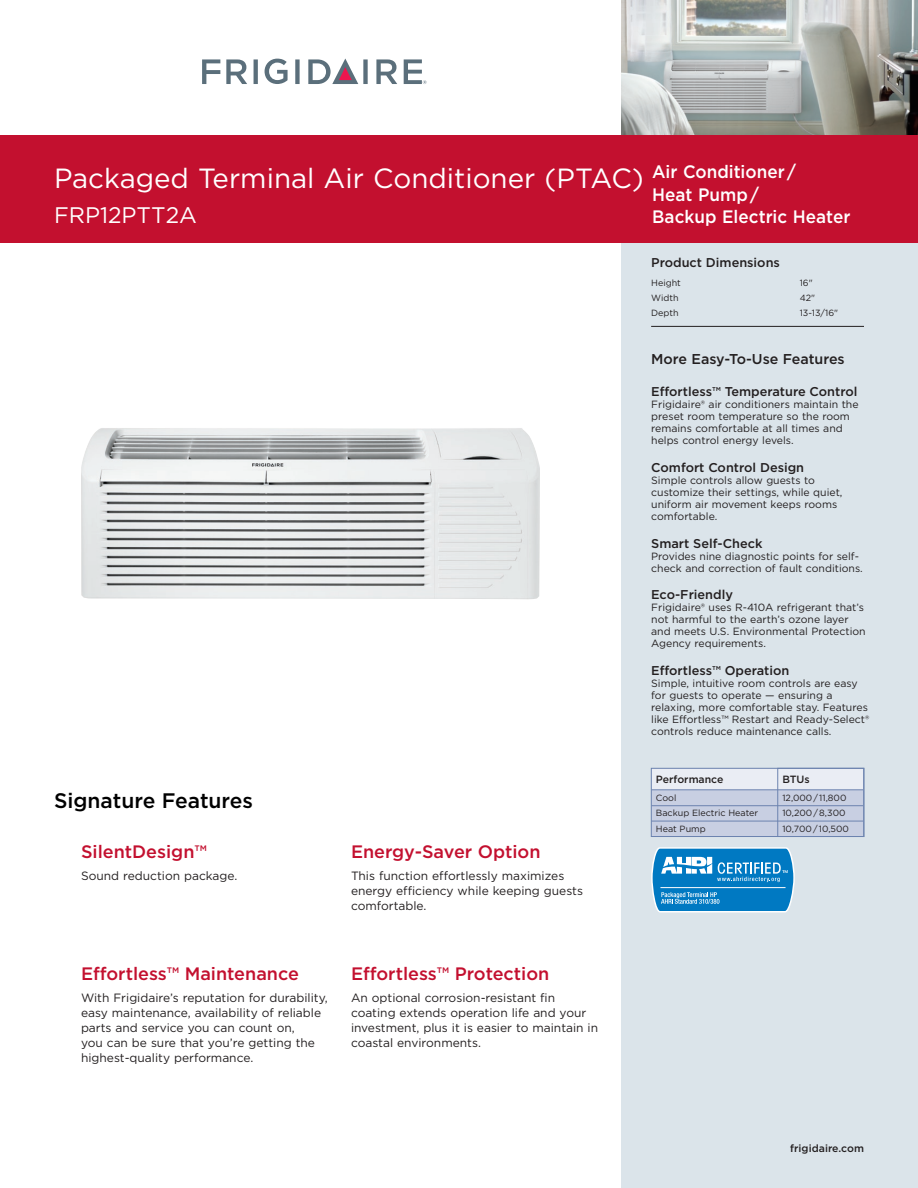
<style>
.page{position:relative;width:918px;height:1188px;background:#fff}
.page>*{position:absolute;margin:0;border:0;box-sizing:border-box;transform-origin:0 0}
.t1{font:27.75px "Gotham";color:#fff}
.t2{font:22.5px "Gotham";color:#fff}
.t3{font:500 21px "Gotham";color:#000}
.t4{font:500 18px "Gotham";color:#c3102f}
.t5{font:500 18px/22.5px "Gotham";color:#fff;scale:.95 1}
.t6{font:500 14.25px "Gotham";color:#231f20}
.t7{font:500 12.75px "Gotham";color:#231f20}
.t8{font:12px/15px "Gotham";color:#231f20}
.t9{font:10.5px/12px "Gotham";color:#231f20}
.t10{font:500 10.5px "Gotham";color:#231f20}
.t11{font:9px/15.3px "Gotham";color:#231f20}
</style>
<div class="page">
<div style="left:621px;top:0;width:297px;height:1188px;background:#dbe4ea"></div>
<svg style="left:265px;top:59px;width:23px;height:25px"></svg>
<svg style="left:202px;top:59px;width:18px;height:25px"></svg>
<svg style="left:226px;top:59px;width:21px;height:25px"></svg>
<svg style="left:254px;top:59px;width:4px;height:25px"></svg>
<svg style="left:295px;top:59px;width:5px;height:25px"></svg>
<svg style="left:376px;top:59px;width:21px;height:25px"></svg>
<svg style="left:308px;top:59px;width:60px;height:25px"></svg>
<svg style="left:404px;top:59px;width:23px;height:25px"></svg>
<hr style="left:651px;top:326px;width:213px;height:1px;background:#231f20">
<img style="left:621px;top:0;width:297px;height:135px">
<div style="left:0;top:135px;width:918px;height:108px;background:#c3102f"></div>
<svg style="left:651px;top:847px;width:144px;height:66px;background:#3b97cf"></svg>
<img style="left:81px;top:428px;width:459px;height:171px">
<div style="left:651px;top:768px;width:213px;height:69px;background:#c8cfe2"></div>
<div style="left:651px;top:768px;width:212px;height:22px;background:#eaedf4"></div>
<hr style="left:651px;top:790px;width:212px;height:1px;background:#6c83af">
<hr style="left:651px;top:805px;width:212px;height:1px;background:#6c83af">
<hr style="left:651px;top:821px;width:212px;height:1px;background:#6c83af">
<div style="left:651px;top:768px;width:213px;height:69px;border:1px solid #6c83af"></div>
<div style="left:778px;top:768px;width:86px;height:69px;border:1px solid #6c83af"></div>
<h1 class="t1" style="left:54px;top:160px;width:591px">Packaged Terminal Air Conditioner (PTAC)</h1>
<h2 class="t2" style="left:54px;top:201px;width:145px">FRP12PTT2A</h2>
<h3 class="t5" style="left:652px;top:160px;width:210px">Air Conditioner /<br>Heat Pump /<br>Backup Electric Heater</h3>
<p class="t7" style="left:651px;top:254px;width:130px">Product Dimensions</p>
<p class="t11" style="left:651px;top:275px;width:31px">Height</p>
<p class="t11" style="left:800px;top:275px;width:15px">16"</p>
<p class="t11" style="left:651px;top:290px;width:29px">Width</p>
<p class="t11" style="left:800px;top:290px;width:17px">42"</p>
<p class="t11" style="left:651px;top:305px;width:29px">Depth</p>
<p class="t11" style="left:800px;top:305px;width:40px">13-13/16"</p>
<h3 class="t6" style="left:651px;top:350px;width:195px">More Easy-To-Use Features</h3>
<p class="t7" style="left:651px;top:383px;width:208px">Effortless™ Temperature Control</p>
<p class="t9" style="left:651px;top:398px;width:209px">Frigidaire® air conditioners maintain the preset room temperature so the room remains comfortable at all times and helps control energy levels.</p>
<p class="t7" style="left:651px;top:459px;width:154px">Comfort Control Design</p>
<p class="t9" style="left:651px;top:474px;width:193px">Simple controls allow guests to customize their settings, while quiet, uniform air movement keeps rooms comfortable.</p>
<p class="t7" style="left:651px;top:535px;width:113px">Smart Self-Check</p>
<p class="t9" style="left:651px;top:550px;width:213px">Provides nine diagnostic points for self&shy;check and correction of fault conditions.</p>
<p class="t7" style="left:651px;top:587px;width:83px">Eco-Friendly</p>
<p class="t9" style="left:651px;top:601px;width:216px">Frigidaire® uses R-410A refrigerant that’s not harmful to the earth’s ozone layer and meets U.S. Environmental Protection Agency requirements.</p>
<p class="t7" style="left:651px;top:662px;width:140px">Effortless™ Operation</p>
<p class="t9" style="left:651px;top:677px;width:220px">Simple, intuitive room controls are easy for guests to operate — ensuring a relaxing, more comfortable stay. Features like Effortless™ Restart and Ready-Select® controls reduce maintenance calls.</p>
<h3 class="t3" style="left:54px;top:787px;width:201px">Signature Features</h3>
<h3 class="t4" style="left:81px;top:840px;width:127px">SilentDesign™</h3>
<p class="t8" style="left:81px;top:868px;width:158px">Sound reduction package.</p>
<h3 class="t4" style="left:351px;top:840px;width:191px">Energy-Saver Option</h3>
<p class="t8" style="left:351px;top:868px;width:234px">This function effortlessly maximizes energy efficiency while keeping guests comfortable.</p>
<p class="t10" style="left:656px;top:772px;width:69px">Performance</p>
<p class="t11" style="left:656px;top:790px;width:104px">Cool<br>Backup Electric Heater<br>Heat Pump</p>
<p class="t10" style="left:782px;top:772px;width:29px">BTUs</p>
<p class="t11" style="left:782px;top:790px;width:68px">12,000 / 11,800<br>10,200 / 8,300<br>10,700 / 10,500</p>
<h3 class="t4" style="left:81px;top:962px;width:219px">Effortless™ Maintenance</h3>
<p class="t8" style="left:81px;top:990px;width:248px">With Frigidaire’s reputation for durability, easy maintenance, availability of reliable parts and service you can count on,<br>you can be sure that you’re getting the highest-quality performance.</p>
<h3 class="t4" style="left:351px;top:962px;width:200px">Effortless™ Protection</h3>
<p class="t8" style="left:351px;top:990px;width:249px">An optional corrosion-resistant fin coating extends operation life and your investment, plus it is easier to maintain in coastal environments.</p>
<p class="t10" style="left:790px;top:1141px;width:75px">frigidaire.com</p>
</div>
